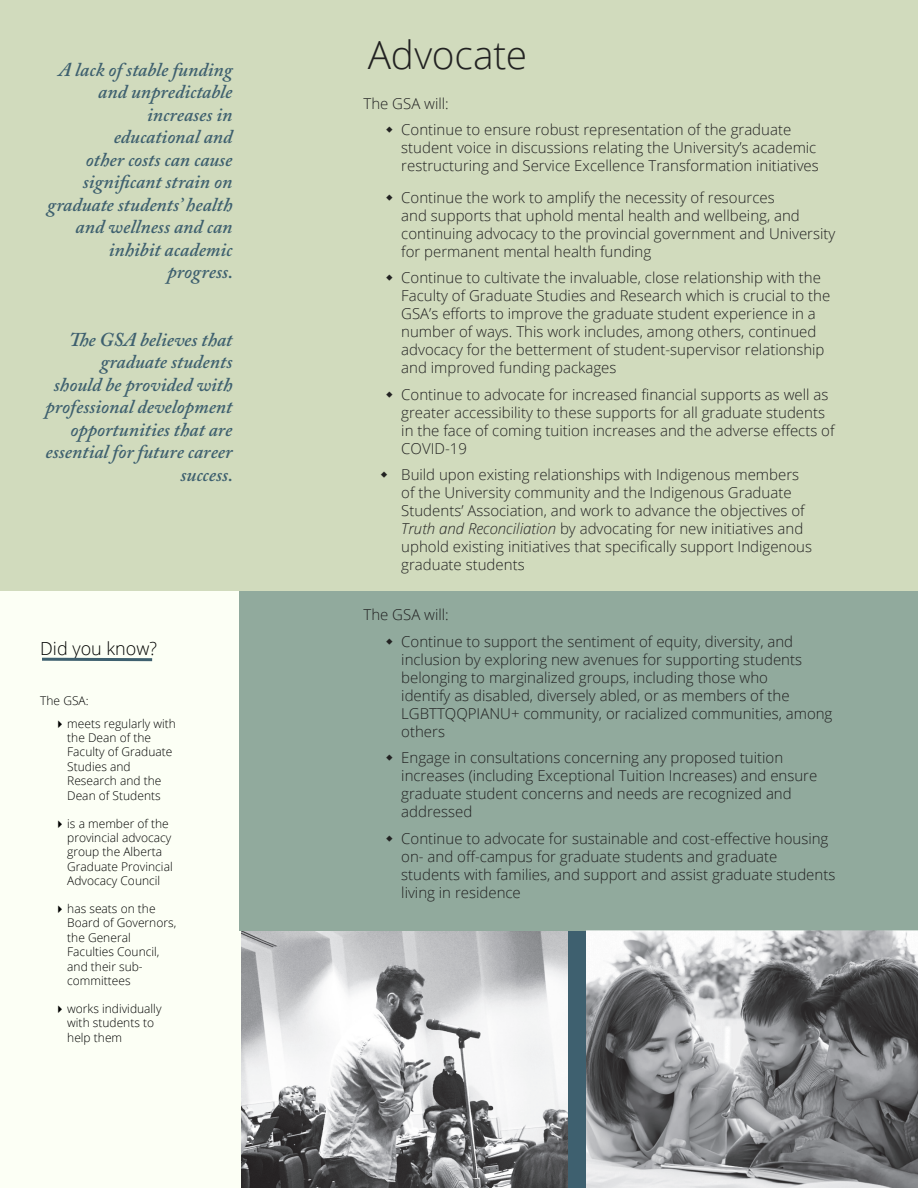
<style>
.page{position:relative;width:918px;height:1188px;background:#fff}
.page>*{position:absolute;margin:0;border:0;box-sizing:border-box;transform-origin:0 0}
.t1{font:300 38.85px "Open Sans";letter-spacing:-.005em;color:#222}
.t2{font:italic 600 19.5px/22.5px "Adobe Caslon Pro";color:#3e606f;text-align:right}
.Body_Text{font:300 18px "Open Sans";color:#000}
.Body_Text-2{font:300 15px/18px "Open Sans";color:#222}
.Body_Text-3{font:300 12px/14.4px "Open Sans";color:#000}
.s1{font-style:italic}
</style>
<div class="page">
<div style="left:0;top:0;width:918px;height:595px;background:#d1dbbd"></div>
<div style="left:242px;top:931px;width:676px;height:257px;background:#3e606f"></div>
<div style="left:0;top:592px;width:241px;height:596px;background:#fcfff5"></div>
<div style="left:240px;top:592px;width:678px;height:339px;background:#91aa9d"></div>
<img style="left:587px;top:931px;width:331px;height:257px">
<svg style="left:42px;top:657px;width:111px;height:5px"></svg>
<img style="left:242px;top:932px;width:325px;height:256px">
<p class="t2" style="left:59px;top:58px;width:175px">A lack of stable funding and unpredictable increases in</p>
<p class="t2" style="left:114px;top:125px;width:120px">educational and</p>
<p class="t2" style="left:47px;top:148px;width:187px">other costs can cause significant strain on graduate students’ health and wellness and can inhibit academic progress.</p>
<p class="t2" style="left:45px;top:328px;width:189px">The GSA believes that graduate students<br>should be provided with professional development opportunities that are essential for future career success.</p>
<p class="Body_Text" style="left:40px;top:636px;width:118px">Did you know?</p>
<p class="Body_Text-3" style="left:40px;top:693px;width:50px">The GSA:</p>
<p class="Body_Text-3" style="left:67px;top:716px;width:110px">meets regularly with the Dean of the<br>Faculty of Graduate<br>Studies and<br>Research and the<br>Dean of Students</p>
<p class="Body_Text-3" style="left:67px;top:816px;width:107px">is a member of the provincial advocacy group the Alberta<br>Graduate Provincial<br>Advocacy Council</p>
<p class="Body_Text-3" style="left:67px;top:901px;width:111px">has seats on the<br>Board of Governors, the General<br>Faculties Council, and their sub&shy;committees</p>
<p class="Body_Text-3" style="left:67px;top:1001px;width:96px">works individually with students to help them</p>
<p class="t1" style="left:368px;top:28px;width:161px">Advocate</p>
<p class="Body_Text-2" style="left:363px;top:94px;width:87px">The GSA will:</p>
<p class="Body_Text-2" style="left:401px;top:121px;width:419px">Continue to ensure robust representation of the graduate student voice in discussions relating the University’s academic restructuring and Service Excellence Transformation initiatives</p>
<p class="Body_Text-2" style="left:401px;top:188px;width:436px">Continue the work to amplify the necessity of resources<br>and supports that uphold mental health and wellbeing, and continuing advocacy to the provincial government and University for permanent mental health funding</p>
<p class="Body_Text-2" style="left:401px;top:269px;width:431px">Continue to cultivate the invaluable, close relationship with the Faculty of Graduate Studies and Research which is crucial to the GSA’s efforts to improve the graduate student experience in a number of ways. This work includes, among others, continued advocacy for the betterment of student-supervisor relationship and improved funding packages</p>
<p class="Body_Text-2" style="left:401px;top:385px;width:435px">Continue to advocate for increased financial supports as well as greater accessibility to these supports for all graduate students in the face of coming tuition increases and the adverse effects of COVID-19</p>
<p class="Body_Text-2" style="left:401px;top:466px;width:412px">Build upon existing relationships with Indigenous members of the University community and the Indigenous Graduate Students’ Association, and work to advance the objectives of <span class="s1">Truth and Reconciliation</span> by advocating for new initiatives and uphold existing initiatives that specifically support Indigenous graduate students</p>
<p class="Body_Text-2" style="left:363px;top:606px;width:87px">The GSA will:</p>
<p class="Body_Text-2" style="left:401px;top:632px;width:433px">Continue to support the sentiment of equity, diversity, and inclusion by exploring new avenues for supporting students belonging to marginalized groups, including those who<br>identify as disabled, diversely abled, or as members of the LGBTTQQPIANU+ community, or racialized communities, among others</p>
<p class="Body_Text-2" style="left:401px;top:749px;width:418px">Engage in consultations concerning any proposed tuition increases (including Exceptional Tuition Increases) and ensure graduate student concerns and needs are recognized and addressed</p>
<p class="Body_Text-2" style="left:401px;top:829px;width:436px">Continue to advocate for sustainable and cost-effective housing on- and off-campus for graduate students and graduate students with families, and support and assist graduate students living in residence</p>
</div>
